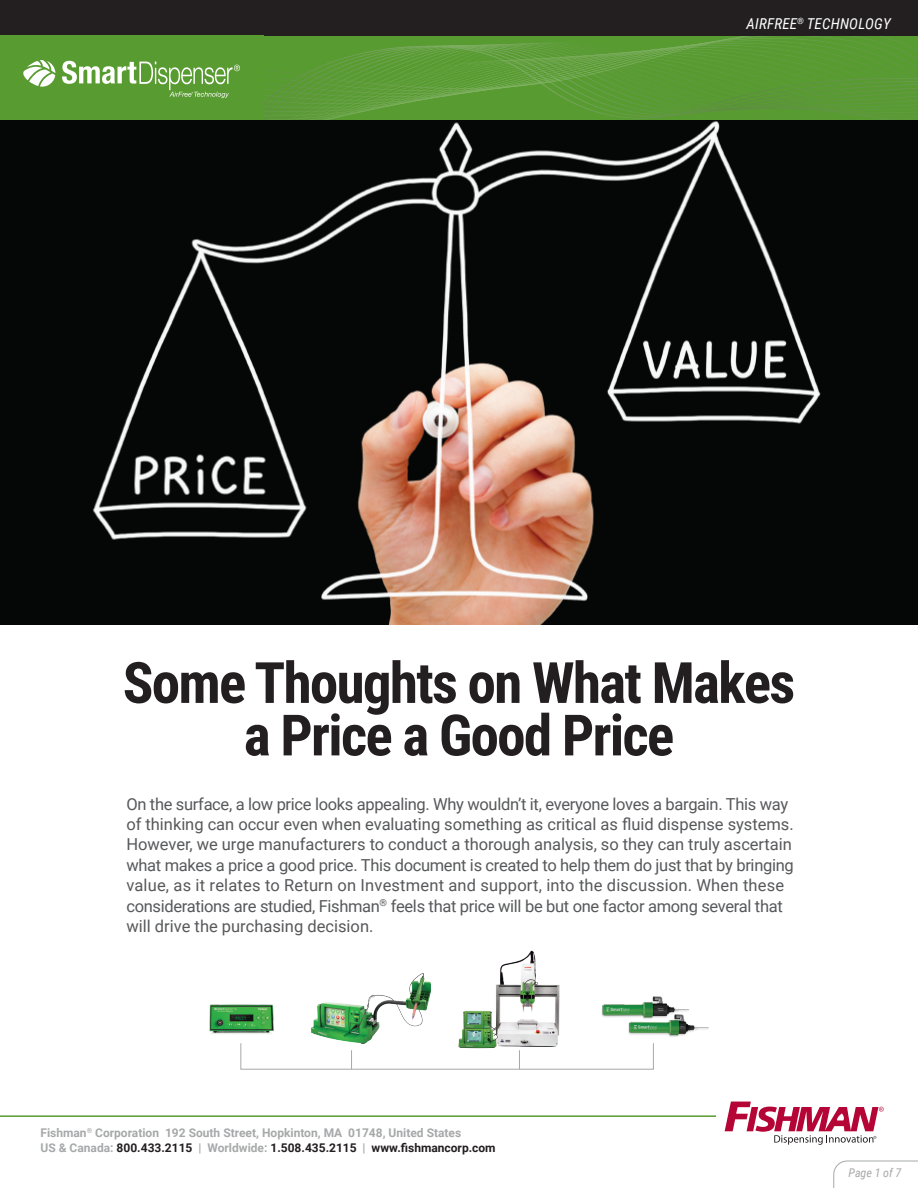
<style>
.page{position:relative;width:918px;height:1188px;background:#fff}
.page>*{position:absolute;margin:0;border:0;box-sizing:border-box;transform-origin:0 0}
.t1{font:700 57px/52.5px "Roboto Condensed";letter-spacing:-.03em;color:#231f20;text-align:center}
.t2{font:16.5px/20.4px "Roboto";letter-spacing:-.005em;color:#57585a}
.t3{font:italic 15px "Roboto Condensed";letter-spacing:.015em;color:#fff}
.t4{font:700 12px/14.4px "Roboto";color:#a7a8a9}
.t5{font:italic 12px "Roboto Condensed";color:#a7a8a9}
.s1{color:#231f20}
</style>
<div class="page">
<svg style="left:833px;top:1160px;width:85px;height:28px"></svg>
<svg style="left:725px;top:1102px;width:159px;height:43px"></svg>
<hr style="left:0;top:1115px;width:716px;height:2px;background:#589b31">
<img style="left:0;top:120px;width:918px;height:504px">
<svg style="left:263px;top:35px;width:655px;height:85px;background:#5b9a36"></svg>
<div style="left:0;top:0;width:918px;height:35px;background:#231f20"></div>
<img style="left:209px;top:1004px;width:65px;height:30px">
<img style="left:601px;top:996px;width:108px;height:41px">
<img style="left:458px;top:950px;width:102px;height:99px">
<img style="left:311px;top:973px;width:120px;height:70px">
<div style="left:240px;top:1043px;width:414px;height:27px;border:1px solid #a7a8a9"></div>
<svg style="left:351px;top:1050px;width:1px;height:19px"></svg>
<svg style="left:519px;top:1050px;width:1px;height:19px"></svg>
<div style="left:0;top:35px;width:263px;height:85px;background:#589b31"></div>
<svg style="left:23px;top:60px;width:32px;height:27px"></svg>
<svg style="left:62px;top:61px;width:178px;height:37px"></svg>
<p class="t3" style="left:746px;top:13px;width:146px">AIRFREE <sup>®</sup> TECHNOLOGY</p>
<p class="t1" style="left:123px;top:654px;width:674px">Some Thoughts on What Makes a Price a Good Price</p>
<p class="t2" style="left:126px;top:793px;width:669px">On the surface, a low price looks appealing. Why wouldn’t it, everyone loves a bargain. This way of thinking can occur even when evaluating something as critical as fluid dispense systems.<br>However, we urge manufacturers to conduct a thorough analysis, so they can truly ascertain what makes a price a good price. This document is created to help them do just that by bringing value, as it relates to Return on Investment and support, into the discussion. When these considerations are studied, Fishman<sup>®</sup> feels that price will be but one factor among several that will drive the purchasing decision.</p>
<p class="t4" style="left:40px;top:1125px;width:457px">Fishman<sup>®</sup> Corporation 192 South Street, Hopkinton, MA 01748, United States<br>US &amp; Canada: <span class="s1">800.433.2115</span> | Worldwide: <span class="s1">1.508.435.2115</span> | <span class="s1">www.fishmancorp.com</span></p>
<p class="t5" style="left:849px;top:1164px;width:54px">Page 1 of 7</p>
</div>
